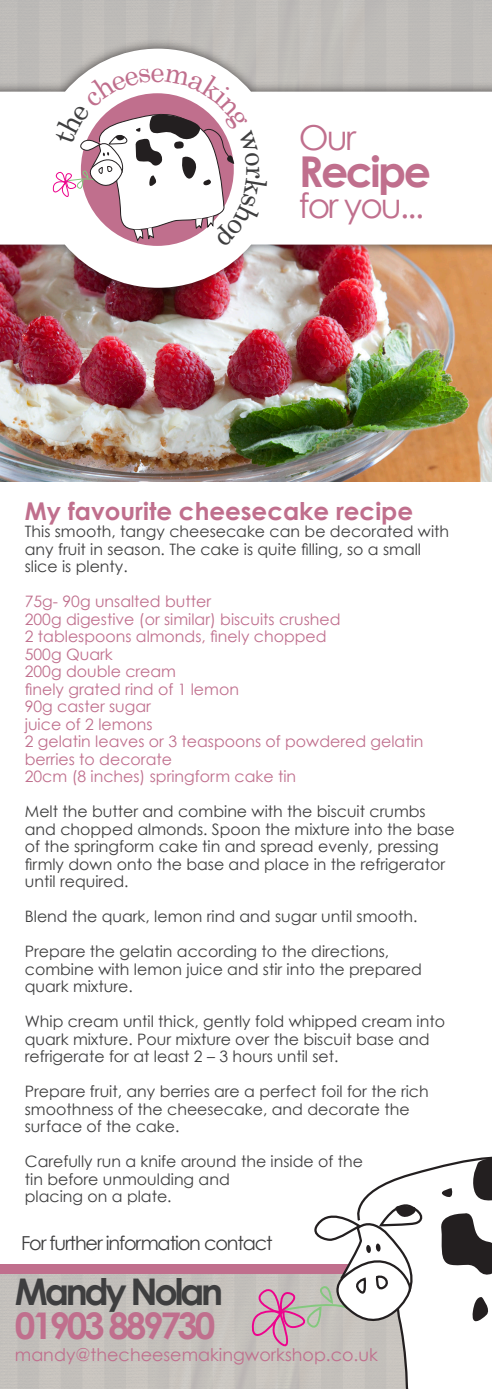
<style>
.page{position:relative;width:492px;height:1389px;background:#fff}
.page>*{position:absolute;margin:0;border:0;box-sizing:border-box;transform-origin:0 0}
.t1{font:700 42.52px "Century Gothic";letter-spacing:-.06em;color:#c06f8d}
.t2{font:700 36.75px "Century Gothic";letter-spacing:-.09em;color:#c06f8d}
.t3{font:700 36.75px "Century Gothic";letter-spacing:-.09em;color:#3e3e3f}
.t4{font:34.3px "Century Gothic";letter-spacing:-.06em;color:#c06f8d}
.t5{font:700 24.5px "Century Gothic";color:#c06f8d}
.t6{font:19.25px "Century Gothic";letter-spacing:-.06em;color:#3e3e3f}
.t7{font:17.5px "Century Gothic";color:#c06f8d}
.t8{font:15.75px/17.5px "Century Gothic";color:#3e3e3f}
.t9{font:15.75px "Century Gothic";color:#c06f8d}
</style>
<div class="page">
<img style="left:0;top:298px;width:491px;height:183px">
<div style="left:0;top:0;width:491px;height:122px;background:#bfbcb9"></div>
<div style="left:0;top:38px;width:491px;height:260px;background:#231f20;opacity:.75"></div>
<svg style="left:0;top:49px;width:491px;height:239px"></svg>
<div style="left:0;top:1264px;width:379px;height:10px;background:#c06f8d"></div>
<svg style="left:347px;top:1167px;width:87px;height:222px"></svg>
<svg style="left:472px;top:1297px;width:17px;height:25px"></svg>
<svg style="left:434px;top:1156px;width:57px;height:119px"></svg>
<svg style="left:246px;top:1199px;width:182px;height:159px"></svg>
<svg style="left:51px;top:68px;width:216px;height:179px"></svg>
<p class="t4" style="left:298px;top:116px;width:58px">Our</p>
<p class="t1" style="left:298px;top:144px;width:133px">Recipe</p>
<p class="t4" style="left:298px;top:185px;width:127px">for you...</p>
<p class="t5" style="left:25px;top:495px;width:389px">My favourite cheesecake recipe</p>
<p class="t8" style="left:25px;top:522px;width:425px">This smooth, tangy cheesecake can be decorated with any fruit in season. The cake is quite filling, so a small slice is plenty.</p>
<p class="t9" style="left:25px;top:592px;width:187px">75g- 90g unsalted butter</p>
<p class="t9" style="left:25px;top:609px;width:317px">200g digestive (or similar) biscuits crushed</p>
<p class="t9" style="left:25px;top:627px;width:303px">2 tablespoons almonds, finely chopped</p>
<p class="t9" style="left:25px;top:644px;width:89px">500g Quark</p>
<p class="t9" style="left:25px;top:662px;width:152px">200g double cream</p>
<p class="t9" style="left:25px;top:679px;width:215px">finely grated rind of 1 lemon</p>
<p class="t9" style="left:25px;top:697px;width:127px">90g caster sugar</p>
<p class="t9" style="left:25px;top:714px;width:129px">juice of 2 lemons</p>
<p class="t9" style="left:25px;top:732px;width:399px">2 gelatin leaves or 3 teaspoons of powdered gelatin</p>
<p class="t9" style="left:25px;top:749px;width:148px">berries to decorate</p>
<p class="t9" style="left:25px;top:767px;width:272px">20cm (8 inches) springform cake tin</p>
<p class="t8" style="left:25px;top:802px;width:431px">Melt the butter and combine with the biscuit crumbs and chopped almonds. Spoon the mixture into the base of the springform cake tin and spread evenly, pressing firmly down onto the base and place in the refrigerator until required.</p>
<p class="t8" style="left:25px;top:907px;width:393px">Blend the quark, lemon rind and sugar until smooth.</p>
<p class="t8" style="left:25px;top:942px;width:398px">Prepare the gelatin according to the directions, combine with lemon juice and stir into the prepared quark mixture.</p>
<p class="t8" style="left:25px;top:1012px;width:421px">Whip cream until thick, gently fold whipped cream into quark mixture. Pour mixture over the biscuit base and refrigerate for at least 2 – 3 hours until set.</p>
<p class="t8" style="left:25px;top:1082px;width:405px">Prepare fruit, any berries are a perfect foil for the rich smoothness of the cheesecake, and decorate the surface of the cake.</p>
<p class="t8" style="left:25px;top:1152px;width:339px">Carefully run a knife around the inside of the</p>
<p class="t8" style="left:25px;top:1170px;width:206px">tin before unmoulding and</p>
<p class="t8" style="left:25px;top:1187px;width:148px">placing on a plate.</p>
<p class="t6" style="left:21px;top:1232px;width:253px">For further information contact</p>
<p class="t3" style="left:15px;top:1269px;width:210px">Mandy Nolan</p>
<p class="t2" style="left:15px;top:1302px;width:202px">01903 889730</p>
<p class="t7" style="left:15px;top:1344px;width:364px">mandy@thecheesemakingworkshop.co.uk</p>
</div>
